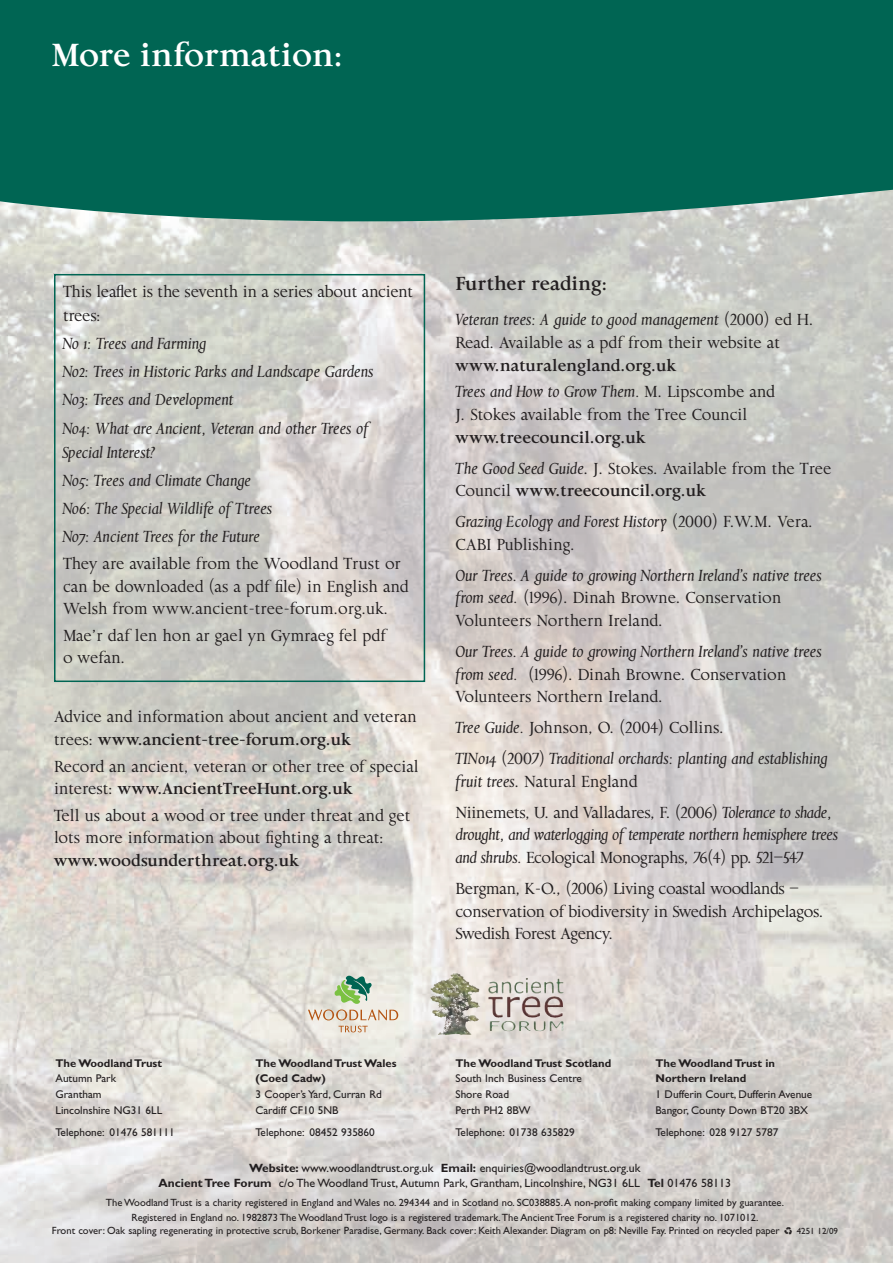
<style>
.page{position:relative;width:893px;height:1263px;background:#fff}
.page>*{position:absolute;margin:0;border:0;box-sizing:border-box;transform-origin:0 0}
.t1{font:33px "Aries Bold Ranging Figs";letter-spacing:-.01em;color:#fff}
.t2{font:19.5px "Aries Bold Ranging Figs";color:#231f20}
.t3{font:16.5px/22.5px "Aries Roman Ranging Figs";letter-spacing:-.015em;color:#231f20}
.t4{font:italic 16.5px/28.2px "Aries";color:#231f20}
.t5{font:16.5px "Aries Bold Ranging Figs";color:#231f20}
.t6{font:italic 16.5px "Aries";letter-spacing:-.02em;color:#231f20}
.t7{font:12px/15px "Gill Sans";color:#231f20;text-align:center}
.t8{font:11.25px/15.8px "Gill Sans";color:#231f20}
.t9{font:700 11.25px/15.8px "Gill Sans";color:#231f20}
.t10{font:10.5px/15px "Gill Sans";color:#231f20;text-align:center}
.s1{font-family:"Aries Roman Ranging Figs"}
.s2{font-family:"Aries Roman Ranging Figs";font-style:normal}
.s3{font-family:"Aries";font-style:italic}
.s4{font-weight:700}
.s5{font-family:"Zeal"}
.s6{font-size:9px}
</style>
<div class="page">
<img style="left:0;top:257px;width:893px;height:1006px">
<svg style="left:0;top:0;width:893px;height:257px;background:#247768"></svg>
<svg style="left:308px;top:976px;width:90px;height:44px;background:#cdd1bb"></svg>
<svg style="left:339px;top:1026px;width:29px;height:6px"></svg>
<img style="left:460px;top:976px;width:20px;height:34px">
<div style="left:54px;top:274px;width:371px;height:408px;border:2px solid #006553"></div>
<h1 class="t1" style="left:52px;top:42px;width:293px">More information:</h1>
<p class="t3" style="left:63px;top:281px;width:352px;line-height:24px">This leaflet is the seventh in a series about ancient trees:</p>
<p class="t4" style="left:63px;top:331px;width:312px">No 1: Trees and Farming<br>No2: Trees in Historic Parks and Landscape Gardens No3: Trees and Development<br>No4: What are Ancient, Veteran and other Trees of</p>
<p class="t4" style="left:63px;top:439px;width:211px">Special Interest?<br>No5: Trees and Climate Change<br>No6: The Special Wildlife of Ttrees<br>No7: Ancient Trees for the Future</p>
<p class="t3" style="left:63px;top:554px;width:347px">They are available from the Woodland Trust or can be downloaded (as a pdf file) in English and<br>Welsh from www.ancient-tree-forum.org.uk.</p>
<p class="t3" style="left:63px;top:626px;width:324px">Mae’r daf len hon ar gael yn Gymraeg fel pdf o wefan.</p>
<p class="t3" style="left:54px;top:708px;width:364px">Advice and information about ancient and veteran</p>
<p class="t5" style="left:54px;top:733px;width:299px"><span class="s1">trees:</span> www.ancient-tree-forum.org.uk</p>
<p class="t3" style="left:54px;top:757px;width:366px">Record an ancient, veteran or other tree of special</p>
<p class="t5" style="left:54px;top:782px;width:300px"><span class="s1">interest:</span> www.AncientTreeHunt.org.uk</p>
<p class="t3" style="left:54px;top:806px;width:358px">Tell us about a wood or tree under threat and get lots more information about fighting a threat:</p>
<p class="t5" style="left:54px;top:854px;width:246px">www.woodsunderthreat.org.uk</p>
<p class="t2" style="left:455px;top:276px;width:154px">Further reading:</p>
<p class="t4" style="left:455px;top:307px;width:360px">Veteran trees: A guide to good management <span class="s2">(2000) ed H.</span></p>
<p class="t3" style="left:455px;top:333px;width:326px">Read. Available as a pdf from their website at</p>
<p class="t5" style="left:455px;top:358px;width:222px">www.naturalengland.org.uk</p>
<p class="t4" style="left:455px;top:379px;width:321px">Trees and How to Grow Them. <span class="s2">M. Lipscombe and</span></p>
<p class="t3" style="left:455px;top:405px;width:293px">J. Stokes available from the Tree Council</p>
<p class="t5" style="left:455px;top:430px;width:192px">www.treecouncil.org.uk</p>
<p class="t3" style="left:455px;top:459px;width:377px"><span class="s3">The Good Seed Guide</span>. J. Stokes. Available from the Tree</p>
<p class="t5" style="left:455px;top:484px;width:252px"><span class="s1">Council</span> www.treecouncil.org.uk</p>
<p class="t4" style="left:455px;top:509px;width:359px">Grazing Ecology and Forest History <span class="s2">(2000) F.W.M. Vera.</span></p>
<p class="t3" style="left:455px;top:535px;width:121px">CABI Publishing.</p>
<p class="t4" style="left:455px;top:562px;width:368px">Our Trees. A guide to growing Northern Ireland's native trees</p>
<p class="t3" style="left:455px;top:588px;width:327px"><span class="s3">from seed.</span> (1996). Dinah Browne. Conservation<br>Volunteers Northern Ireland.</p>
<p class="t4" style="left:455px;top:639px;width:368px">Our Trees. A guide to growing Northern Ireland's native trees</p>
<p class="t3" style="left:455px;top:665px;width:332px"><span class="s3">from seed.</span> (1996). Dinah Browne. Conservation<br>Volunteers Northern Ireland.</p>
<p class="t3" style="left:455px;top:718px;width:270px"><span class="s3">Tree Guide.</span> Johnson, O. (2004) Collins.</p>
<p class="t4" style="left:455px;top:746px;width:374px">TIN014 <span class="s2">(2007)</span> Traditional orchards: planting and establishing</p>
<p class="t3" style="left:455px;top:768px;width:378px;line-height:31px"><span class="s3">fruit trees</span>. Natural England<br>Niinemets, U. and Valladares, F. (2006) <span class="s3">Tolerance to shade,</span></p>
<p class="t6" style="left:455px;top:828px;width:384px">drought, and waterlogging of temperate northern hemisphere trees</p>
<p class="t3" style="left:455px;top:844px;width:349px;line-height:31px"><span class="s3">and shrubs.</span> Ecological Monographs, 76(4) pp. 521–547<br>Bergman, K-O., (2006) Living coastal woodlands –</p>
<p class="t3" style="left:455px;top:902px;width:370px">conservation of biodiversity in Swedish Archipelagos.<br>Swedish Forest Agency.</p>
<p class="t9" style="left:56px;top:1056px;width:108px">The Woodland Trust</p>
<p class="t8" style="left:56px;top:1072px;width:108px">Autumn Park<br>Grantham<br>Lincolnshire NG31 6LL</p>
<p class="t8" style="left:56px;top:1125px;width:121px">Telephone: 01476 581111</p>
<p class="t9" style="left:255px;top:1056px;width:142px">The Woodland Trust Wales (Coed Cadw)</p>
<p class="t8" style="left:255px;top:1087px;width:128px">3 Cooper’s Yard, Curran Rd<br>Cardiff CF10 5NB</p>
<p class="t8" style="left:255px;top:1125px;width:121px">Telephone: 08452 935860</p>
<p class="t9" style="left:455px;top:1056px;width:157px">The Woodland Trust Scotland</p>
<p class="t8" style="left:455px;top:1072px;width:128px">South Inch Business Centre<br>Shore Road<br>Perth PH2 8BW</p>
<p class="t8" style="left:455px;top:1125px;width:121px">Telephone: 01738 635829</p>
<p class="t9" style="left:655px;top:1056px;width:121px">The Woodland Trust in<br>Northern Ireland</p>
<p class="t8" style="left:655px;top:1087px;width:158px">1 Dufferin Court, Dufferin Avenue<br>Bangor, County Down BT20 3BX</p>
<p class="t8" style="left:655px;top:1125px;width:124px">Telephone: 028 9127 5787</p>
<p class="t7" style="left:159px;top:1161px;width:574px"><span class="s4">Website:</span> www.woodlandtrust.org.uk <span class="s4">Email:</span> enquiries@woodlandtrust.org.uk<br><span class="s4">Ancient Tree Forum</span> c/o The Woodland Trust, Autumn Park, Grantham, Lincolnshire, NG31 6LL <span class="s4">Tel</span> 01476 58113</p>
<p class="t10" style="left:106px;top:1196px;width:680px">The Woodland Trust is a charity registered in England and Wales no. 294344 and in Scotland no. SC038885.A non-profit making company limited by guarantee.<br>Registered in England no. 1982873 The Woodland Trust logo is a registered trademark.The Ancient Tree Forum is a registered charity no. 1071012.</p>
<p class="t10" style="left:52px;top:1224px;width:788px">Front cover: Oak sapling regenerating in protective scrub, Borkener Paradise, Germany. Back cover: Keith Alexander. Diagram on p8: Neville Fay. Printed on recycled paper <span class="s5">Á</span> <span class="s6">4251 12/09</span></p>
</div>
